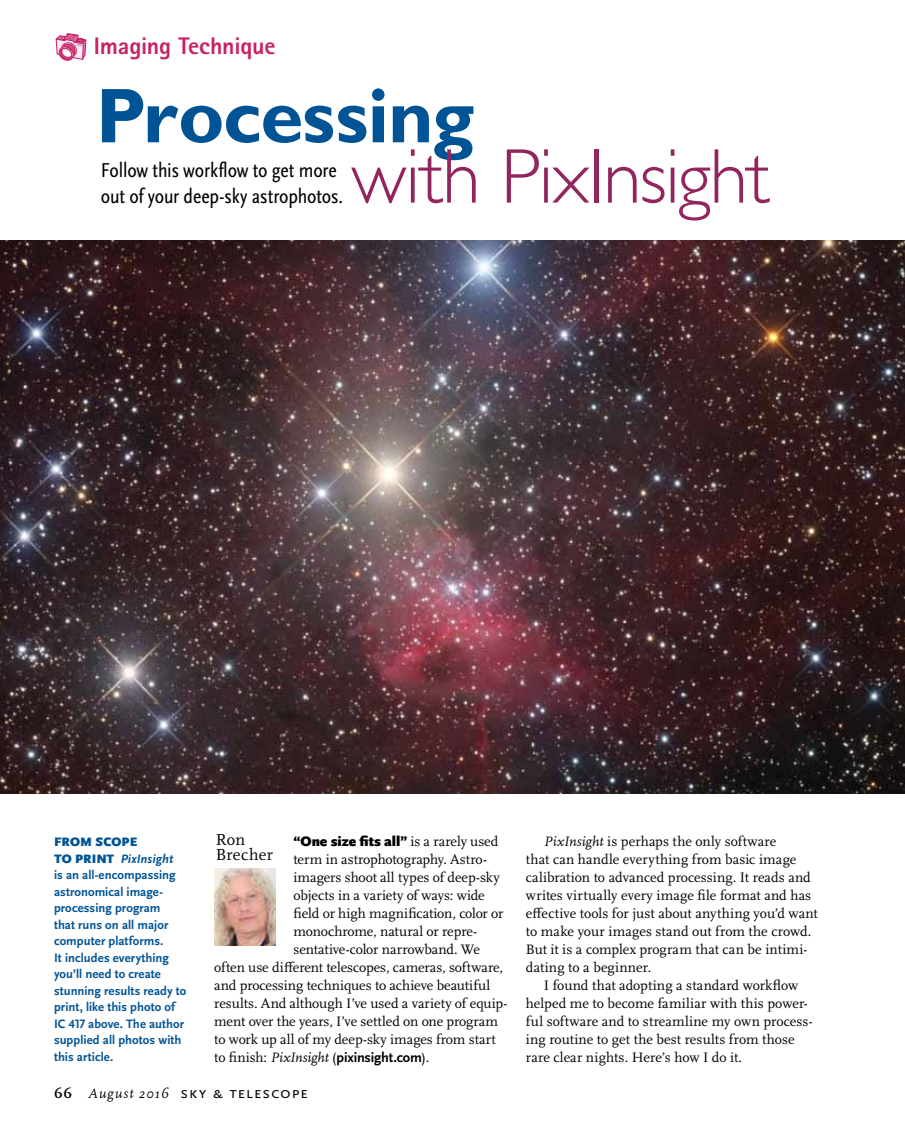
<style>
.page{position:relative;width:905px;height:1134px;background:#fff}
.page>*{position:absolute;margin:0;border:0;box-sizing:border-box;transform-origin:0 0}
.t1{font:300 78px "Gill Sans Std";letter-spacing:-.015em;color:#92255d}
.t2{font:700 78px "Gill Sans Std";letter-spacing:-.02em;color:#005495}
.t3{font:800 24px "Rotis Sans Serif Std";letter-spacing:-.01em;color:#c82167}
.t4{font:condensed 21px/25.5px "Scala Sans OT";letter-spacing:-.01em;color:#000}
.t5{font:16.8px/15px "Scala OT";letter-spacing:.01em;color:#000}
.t6{font:16.5px "Scala Sans OT";letter-spacing:.04em;color:#000}
.t7{font:14.25px/18px "Scala OT";color:#000}
.t8{font:700 14.25px "Scala Sans OT";letter-spacing:-.01em;color:#000}
.t9{font:900 14.25px "Scala Sans OT";color:#000}
.t10{font:700 12.75px/16.5px "Scala Sans OT";letter-spacing:.005em;color:#005495}
.s1{font-weight:900}
.s2{font-style:italic}
.s3{font-family:"Scala OT";font-weight:400}
.s4{font-family:"Scala OT";font-weight:400;font-style:italic}
.s5{font-family:"Scala OT";font-weight:700;font-size:14.25px}
.s6{font-family:"Scala OT";font-style:italic;font-size:14.25px}
</style>
<div class="page">
<svg style="left:56px;top:33px;width:30px;height:28px"></svg>
<img style="left:0;top:240px;width:904px;height:554px">
<img style="left:214px;top:868px;width:61px;height:77px">
<h2 class="t3" style="left:94px;top:31px;width:183px">Imaging Technique</h2>
<h1 class="t2" style="left:95px;top:70px;width:380px">Processing</h1>
<h3 class="t4" style="left:101px;top:158px;width:244px">Follow this workflow to get more out of your deep-sky astrophotos.</h3>
<h1 class="t1" style="left:351px;top:133px;width:420px">with PixInsight</h1>
<p class="t10" style="left:54px;top:834px;width:134px"><span class="s1">FROM SCOPE<br>TO PRINT</span> <span class="s2">PixInsight<br></span>is an all-encompassing astronomical image&shy;processing program<br>that runs on all major computer platforms.<br>It includes everything you’ll need to create stunning results ready to print, like this photo of<br>IC 417 above. The author supplied all photos with this article.</p>
<p class="t5" style="left:216px;top:832px;width:59px">Ron<br>Brecher</p>
<p class="t9" style="left:293px;top:833px;width:206px">“ONE SIZE FITS ALL” <span class="s3">is a rarely used</span></p>
<p class="t7" style="left:293px;top:850px;width:195px">term in astrophotography. Astro-</p>
<p class="t7" style="left:293px;top:868px;width:208px">imagers shoot all types of deep-sky</p>
<p class="t7" style="left:293px;top:886px;width:193px">objects in a variety of ways: wide</p>
<p class="t7" style="left:293px;top:904px;width:211px">field or high magnification, color or</p>
<p class="t7" style="left:293px;top:922px;width:185px">monochrome, natural or repre-</p>
<p class="t7" style="left:293px;top:940px;width:188px">sentative-color narrowband. We</p>
<p class="t7" style="left:214px;top:958px;width:290px">often use different telescopes, cameras, software,</p>
<p class="t7" style="left:214px;top:976px;width:277px">and processing techniques to achieve beautiful</p>
<p class="t7" style="left:214px;top:994px;width:295px">results. And although I’ve used a variety of equip-</p>
<p class="t7" style="left:214px;top:1012px;width:285px">ment over the years, I’ve settled on one program</p>
<p class="t7" style="left:214px;top:1030px;width:283px">to work up all of my deep-sky images from start</p>
<p class="t8" style="left:214px;top:1049px;width:216px"><span class="s3">to finish:</span> <span class="s4">PixInsight</span> <span class="s3">(</span>pixinsight.com<span class="s3">).</span></p>
<p class="t6" style="left:54px;top:1084px;width:255px"><span class="s5">66</span> <span class="s6">August 2016</span> sky &amp; telescope</p>
<p class="t7" style="left:526px;top:832px;width:293px;text-indent:18px"><span class="s2">PixInsight</span> is perhaps the only software<br>that can handle everything from basic image calibration to advanced processing. It reads and writes virtually every image file format and has effective tools for just about anything you’d want to make your images stand out from the crowd.<br>But it is a complex program that can be intimi&shy;dating to a beginner.</p>
<p class="t7" style="left:526px;top:976px;width:288px;text-indent:18px">I found that adopting a standard workflow helped me to become familiar with this power&shy;ful software and to streamline my own process&shy;ing routine to get the best results from those rare clear nights. Here’s how I do it.</p>
</div>
